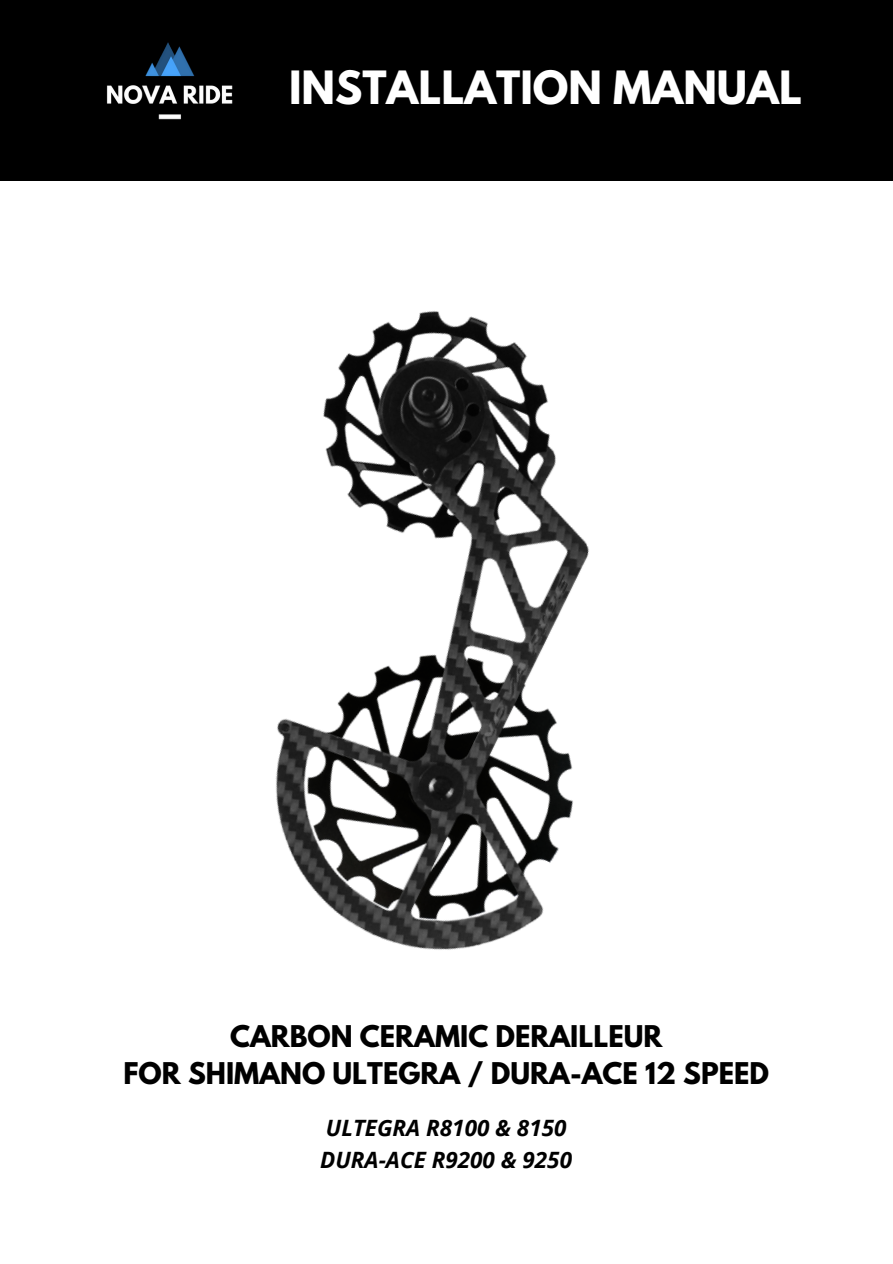
<style>
.page{position:relative;width:893px;height:1264px;background:#fff}
.page>*{position:absolute;margin:0;border:0;box-sizing:border-box;transform-origin:0 0}
.t1{font:700 40.65px "League Spartan";color:#fff}
.t2{font:700 26.55px "League Spartan";color:#000}
.t3{font:italic 700 22.5px "Open Sans";color:#000}
</style>
<div class="page">
<div style="left:0;top:0;width:892px;height:180px;background:#000"></div>
<img style="left:106px;top:42px;width:127px;height:78px">
<img style="left:25px;top:180px;width:842px;height:770px">
<p class="t1" style="left:289px;top:67px;width:514px">INSTALLATION MANUAL</p>
<p class="t2" style="left:230px;top:1023px;width:434px">CARBON CERAMIC DERAILLEUR</p>
<p class="t2" style="left:124px;top:1060px;width:647px">FOR SHIMANO ULTEGRA / DURA-ACE 12 SPEED</p>
<p class="t3" style="left:326px;top:1111px;width:242px">ULTEGRA R8100 &amp; 8150</p>
<p class="t3" style="left:320px;top:1143px;width:253px">DURA-ACE R9200 &amp; 9250</p>
</div>
